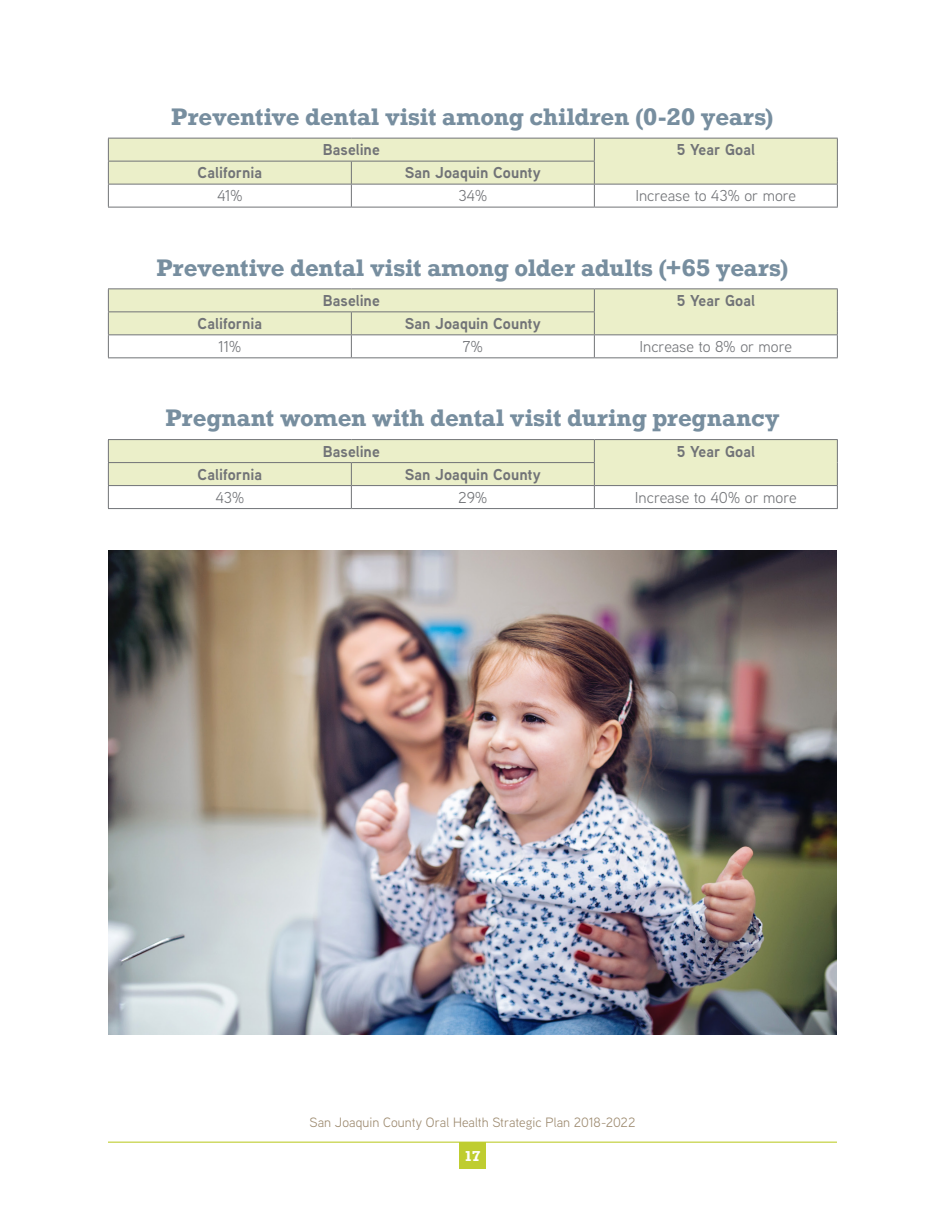
<style>
.page{position:relative;width:945px;height:1215px;background:#fff}
.page>*{position:absolute;margin:0;border:0;box-sizing:border-box;transform-origin:0 0}
.sub_1{font:700 22.5px "Rockwell";letter-spacing:-.01em;color:#778e9f}
.copy_1{font:700 15.75px "Aaux Next";color:#717377}
.copy_1-2{font:15.75px "Aaux Next";letter-spacing:-.005em;color:#717377}
.t1{font:13.5px "Aaux Next";color:#9c896e}
.t2{font:700 13.5px "Rockwell";color:#fff}
</style>
<div class="page">
<div style="left:459px;top:1143px;width:27px;height:26px;background:#bfcd30"></div>
<hr style="left:108px;top:1142px;width:729px;height:1px;background:#bfcd30">
<svg style="left:108px;top:138px;width:730px;height:69px"></svg>
<hr style="left:108px;top:207px;width:243px;height:1px;background:#717377">
<hr style="left:351px;top:207px;width:243px;height:1px;background:#717377">
<hr style="left:594px;top:207px;width:244px;height:1px;background:#717377">
<hr style="left:108px;top:288px;width:243px;height:1px;background:#717377">
<hr style="left:351px;top:288px;width:243px;height:1px;background:#717377">
<hr style="left:594px;top:288px;width:244px;height:1px;background:#717377">
<svg style="left:108px;top:289px;width:730px;height:68px"></svg>
<hr style="left:108px;top:357px;width:243px;height:1px;background:#717377">
<hr style="left:351px;top:357px;width:243px;height:1px;background:#717377">
<hr style="left:594px;top:357px;width:244px;height:1px;background:#717377">
<hr style="left:108px;top:439px;width:243px;height:1px;background:#717377">
<hr style="left:351px;top:439px;width:243px;height:1px;background:#717377">
<hr style="left:594px;top:439px;width:244px;height:1px;background:#717377">
<svg style="left:108px;top:440px;width:730px;height:68px"></svg>
<hr style="left:108px;top:508px;width:243px;height:1px;background:#717377">
<hr style="left:351px;top:508px;width:243px;height:1px;background:#717377">
<hr style="left:594px;top:508px;width:244px;height:1px;background:#717377">
<img style="left:108px;top:550px;width:729px;height:484px">
<p class="sub_1" style="left:171px;top:102px;width:604px">Preventive dental visit among children (0-20 years)</p>
<p class="copy_1" style="left:323px;top:139px;width:58px">Baseline</p>
<p class="copy_1" style="left:677px;top:139px;width:80px">5 Year Goal</p>
<p class="copy_1" style="left:198px;top:162px;width:66px">California</p>
<p class="copy_1" style="left:405px;top:162px;width:138px">San Joaquin County</p>
<p class="copy_1-2" style="left:217px;top:185px;width:27px">41%</p>
<p class="copy_1-2" style="left:458px;top:185px;width:31px">34%</p>
<p class="copy_1-2" style="left:636px;top:185px;width:162px">Increase to 43% or more</p>
<p class="sub_1" style="left:156px;top:253px;width:634px">Preventive dental visit among older adults (+65 years)</p>
<p class="copy_1" style="left:323px;top:289px;width:58px">Baseline</p>
<p class="copy_1" style="left:677px;top:289px;width:80px">5 Year Goal</p>
<p class="copy_1" style="left:198px;top:312px;width:66px">California</p>
<p class="copy_1" style="left:405px;top:312px;width:138px">San Joaquin County</p>
<p class="copy_1-2" style="left:218px;top:336px;width:25px">11%</p>
<p class="copy_1-2" style="left:463px;top:336px;width:22px">7%</p>
<p class="copy_1-2" style="left:640px;top:336px;width:154px">Increase to 8% or more</p>
<p class="sub_1" style="left:165px;top:404px;width:616px">Pregnant women with dental visit during pregnancy</p>
<p class="copy_1" style="left:323px;top:440px;width:58px">Baseline</p>
<p class="copy_1" style="left:677px;top:440px;width:80px">5 Year Goal</p>
<p class="copy_1" style="left:198px;top:463px;width:66px">California</p>
<p class="copy_1" style="left:405px;top:463px;width:138px">San Joaquin County</p>
<p class="copy_1-2" style="left:215px;top:486px;width:31px">43%</p>
<p class="copy_1-2" style="left:458px;top:486px;width:31px">29%</p>
<p class="copy_1-2" style="left:635px;top:486px;width:163px">Increase to 40% or more</p>
<p class="t1" style="left:310px;top:1113px;width:327px">San Joaquin County Oral Health Strategic Plan 2018-2022</p>
<p class="t2" style="left:464px;top:1147px;width:18px">17</p>
</div>
